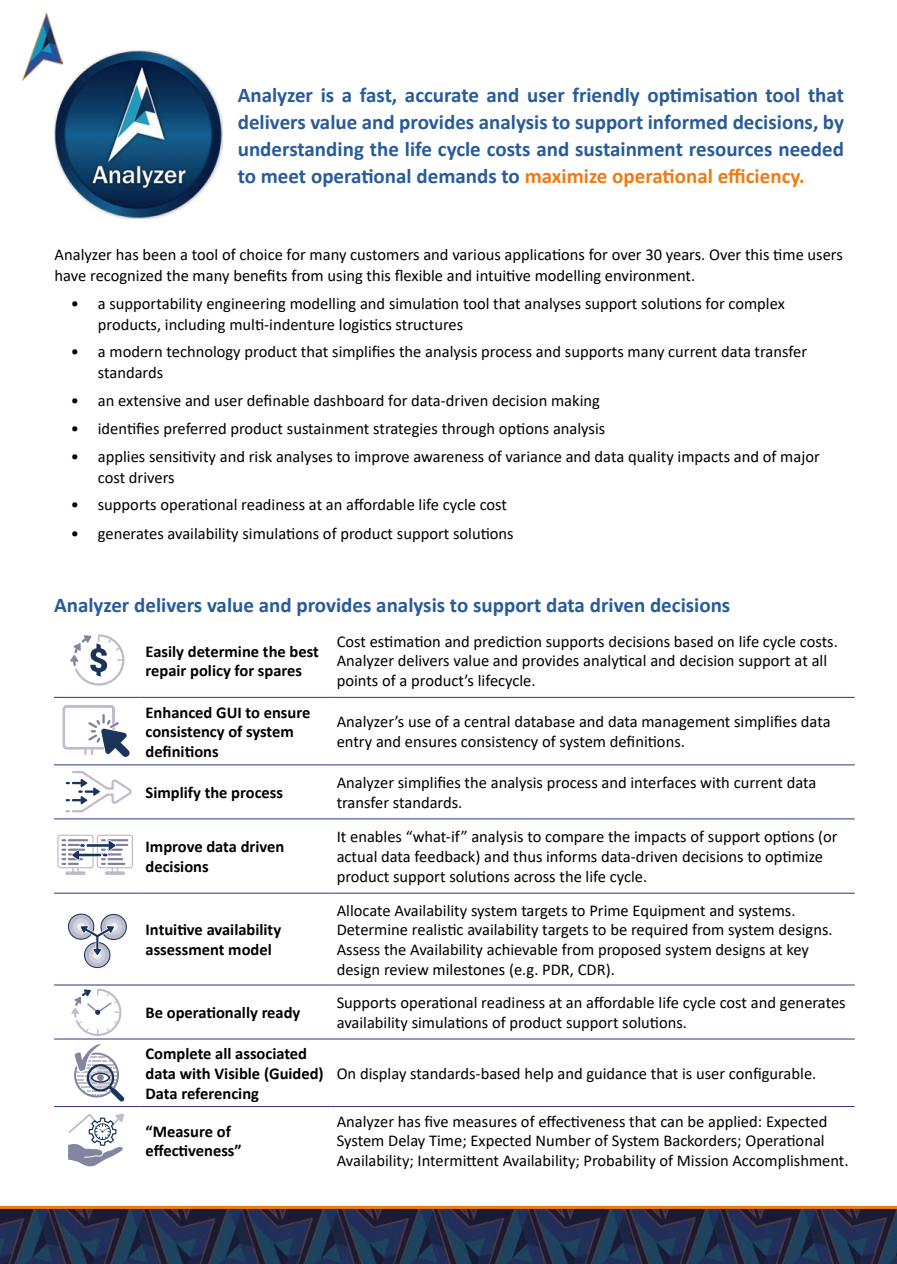
<style>
.page{position:relative;width:897px;height:1264px;background:#fff}
.page>*{position:absolute;margin:0;border:0;box-sizing:border-box;transform-origin:0 0}
.t1{font:700 21px/27px "Calibri";color:#275b9b;text-align:justify}
.t2{font:16.5px/19.8px "Calibri";color:#000}
.t3{font:700 16.5px/19.8px "Calibri";color:#000}
.s1{color:#ef7b14}
</style>
<div class="page">
<img style="left:0;top:1208px;width:897px;height:56px">
<hr style="left:0;top:1205px;width:896px;height:3px;background:#ef7b14">
<img style="left:54px;top:50px;width:168px;height:168px">
<img style="left:22px;top:13px;width:40px;height:67px">
<hr style="left:54px;top:697px;width:85px;height:1px;background:#283583">
<hr style="left:139px;top:697px;width:191px;height:1px;background:#283583">
<hr style="left:330px;top:697px;width:524px;height:1px;background:#283583">
<hr style="left:54px;top:764px;width:85px;height:1px;background:#283583">
<hr style="left:139px;top:764px;width:191px;height:1px;background:#283583">
<hr style="left:330px;top:764px;width:524px;height:1px;background:#283583">
<hr style="left:54px;top:818px;width:85px;height:1px;background:#283583">
<hr style="left:139px;top:818px;width:191px;height:1px;background:#283583">
<hr style="left:330px;top:818px;width:524px;height:1px;background:#283583">
<hr style="left:54px;top:893px;width:85px;height:1px;background:#283583">
<hr style="left:139px;top:893px;width:191px;height:1px;background:#283583">
<hr style="left:330px;top:893px;width:524px;height:1px;background:#283583">
<hr style="left:54px;top:984px;width:85px;height:1px;background:#283583">
<hr style="left:139px;top:984px;width:191px;height:1px;background:#283583">
<hr style="left:330px;top:984px;width:524px;height:1px;background:#283583">
<hr style="left:54px;top:1038px;width:85px;height:1px;background:#283583">
<hr style="left:139px;top:1038px;width:191px;height:1px;background:#283583">
<hr style="left:330px;top:1038px;width:524px;height:1px;background:#283583">
<hr style="left:54px;top:1106px;width:85px;height:1px;background:#283583">
<hr style="left:139px;top:1106px;width:191px;height:1px;background:#283583">
<hr style="left:330px;top:1106px;width:524px;height:1px;background:#283583">
<svg style="left:70px;top:634px;width:55px;height:52px"></svg>
<svg style="left:62px;top:705px;width:68px;height:52px"></svg>
<svg style="left:65px;top:771px;width:67px;height:42px"></svg>
<div style="left:57px;top:834px;width:36px;height:34px;border:1px solid #bfbdcd;border-radius:2px"></div>
<hr style="left:65px;top:871px;width:21px;height:4px;background:#bcbbcc;border-radius:2px">
<div style="left:97px;top:834px;width:36px;height:34px;border:1px solid #bfbdcd;border-radius:2px"></div>
<hr style="left:105px;top:871px;width:20px;height:4px;background:#bcbbcc;border-radius:2px">
<hr style="left:107px;top:839px;width:21px;height:2px;background:#7e809c">
<hr style="left:107px;top:844px;width:21px;height:2px;background:#7e809c">
<svg style="left:61px;top:839px;width:64px;height:33px"></svg>
<svg style="left:68px;top:914px;width:26px;height:25px"></svg>
<div style="left:73px;top:918px;width:16px;height:17px;background:#d1d0dc;border-radius:50%"></div>
<svg style="left:77px;top:922px;width:8px;height:8px"></svg>
<div style="left:68px;top:913px;width:26px;height:26px;border:1px solid #1a345a;border-radius:50%"></div>
<svg style="left:101px;top:914px;width:25px;height:25px"></svg>
<div style="left:105px;top:918px;width:17px;height:17px;background:#d1d0dc;border-radius:50%"></div>
<div style="left:110px;top:923px;width:8px;height:8px;background:#f2f1f1;border-radius:50%"></div>
<div style="left:100px;top:914px;width:27px;height:26px;border:1px solid #1a345a;border-radius:50%"></div>
<div style="left:85px;top:942px;width:25px;height:25px;background:#bcbbcc;border-radius:50%"></div>
<div style="left:89px;top:947px;width:16px;height:16px;background:#d1d0dc;border-radius:50%"></div>
<div style="left:93px;top:951px;width:8px;height:8px;background:#f2f1f1;border-radius:50%"></div>
<div style="left:84px;top:942px;width:26px;height:26px;border:1px solid #1a345a;border-radius:50%"></div>
<svg style="left:79px;top:924px;width:37px;height:33px"></svg>
<svg style="left:71px;top:988px;width:53px;height:113px"></svg>
<svg style="left:68px;top:1113px;width:56px;height:54px"></svg>
<p class="t1" style="left:238px;top:81px;width:607px">Analyzer is a fast, accurate and user friendly optimisation tool that delivers value and provides analysis to support informed decisions, by understanding the life cycle costs and sustainment resources needed to meet operational demands to <span class="s1">maximize operational efficiency.</span></p>
<p class="t2" style="left:55px;top:243px;width:789px;line-height:21px">Analyzer has been a tool of choice for many customers and various applications for over 30 years. Over this time users have recognized the many benefits from using this flexible and intuitive modelling environment.</p>
<p class="t2" style="left:98px;top:292px;width:688px;line-height:21px;text-indent:-27px">• a supportability engineering modelling and simulation tool that analyses support solutions for complex products, including multi-indenture logistics structures</p>
<p class="t2" style="left:98px;top:341px;width:710px;line-height:21px;text-indent:-27px">• a modern technology product that simplifies the analysis process and supports many current data transfer standards</p>
<p class="t2" style="left:71px;top:390px;width:530px">• an extensive and user definable dashboard for data-driven decision making</p>
<p class="t2" style="left:71px;top:418px;width:536px">• identifies preferred product sustainment strategies through options analysis</p>
<p class="t2" style="left:98px;top:445px;width:723px;line-height:21px;text-indent:-27px">• applies sensitivity and risk analyses to improve awareness of variance and data quality impacts and of major cost drivers</p>
<p class="t2" style="left:71px;top:494px;width:437px">• supports operational readiness at an affordable life cycle cost</p>
<p class="t2" style="left:71px;top:523px;width:444px">• generates availability simulations of product support solutions</p>
<p class="t1" style="left:54px;top:591px;width:677px">Analyzer delivers value and provides analysis to support data driven decisions</p>
<p class="t3" style="left:145px;top:641px;width:175px">Easily determine the best repair policy for spares</p>
<p class="t2" style="left:336px;top:631px;width:502px">Cost estimation and prediction supports decisions based on life cycle costs.<br>Analyzer delivers value and provides analytical and decision support at all points of a product’s lifecycle.</p>
<p class="t3" style="left:145px;top:702px;width:166px">Enhanced GUI to ensure consistency of system definitions</p>
<p class="t2" style="left:336px;top:711px;width:495px">Analyzer’s use of a central database and data management simplifies data entry and ensures consistency of system definitions.</p>
<p class="t3" style="left:145px;top:782px;width:139px">Simplify the process</p>
<p class="t2" style="left:336px;top:772px;width:481px">Analyzer simplifies the analysis process and interfaces with current data transfer standards.</p>
<p class="t3" style="left:145px;top:836px;width:140px">Improve data driven decisions</p>
<p class="t2" style="left:336px;top:826px;width:502px">It enables “what-if” analysis to compare the impacts of support options (or actual data feedback) and thus informs data-driven decisions to optimize product support solutions across the life cycle.</p>
<p class="t3" style="left:145px;top:919px;width:137px">Intuitive availability assessment model</p>
<p class="t2" style="left:336px;top:899px;width:497px">Allocate Availability system targets to Prime Equipment and systems.<br>Determine realistic availability targets to be required from system designs.<br>Assess the Availability achievable from proposed system designs at key design review milestones (e.g. PDR, CDR).</p>
<p class="t3" style="left:145px;top:1002px;width:156px">Be operationally ready</p>
<p class="t2" style="left:336px;top:992px;width:510px">Supports operational readiness at an affordable life cycle cost and generates availability simulations of product support solutions.</p>
<p class="t3" style="left:145px;top:1043px;width:180px">Complete all associated data with Visible (Guided)<br>Data referencing</p>
<p class="t2" style="left:336px;top:1063px;width:481px">On display standards-based help and guidance that is user configurable.</p>
<p class="t3" style="left:145px;top:1121px;width:98px">“Measure of effectiveness”</p>
<p class="t2" style="left:336px;top:1111px;width:513px">Analyzer has five measures of effectiveness that can be applied: Expected<br>System Delay Time; Expected Number of System Backorders; Operational<br>Availability; Intermittent Availability; Probability of Mission Accomplishment.</p>
</div>
